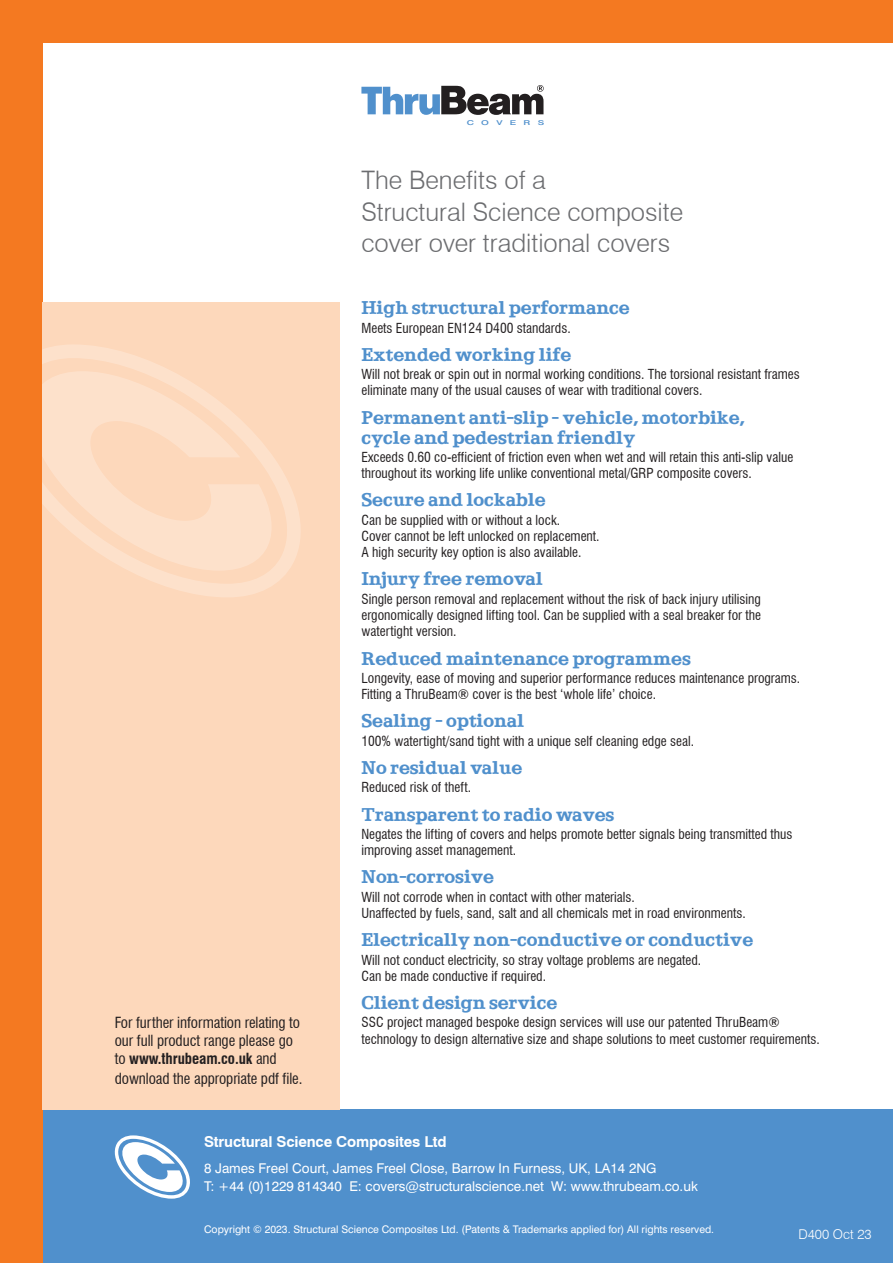
<style>
.page{position:relative;width:893px;height:1263px;background:#fff}
.page>*{position:absolute;margin:0;border:0;box-sizing:border-box;transform-origin:0 0}
.t1{font:300 25.5px/31.5px "Swiss 721 BT";color:#6c6d70}
.t2{font:16.5px/19.8px "Egyptian Boold";letter-spacing:-.01em;color:#5090cc}
.t3{font:condensed 15px/18px "Swiss 721 BT";letter-spacing:-.005em;color:#231f20}
.t4{font:700 15px "Swiss 721 BT";letter-spacing:-.01em;color:#fff}
.t5{font:condensed 13.5px/16.2px "Swiss 721 BT";color:#231f20}
.t6{font:13.5px/18px "Swiss 721 Roman";color:#fff}
.t7{font:300 13.5px "Swiss 721 BT";color:#fff}
.t8{font:10.5px "Swiss 721 Roman";color:#fff}
.t9{font:500 6.6px "Swiss 721 BT";letter-spacing:.73em;color:#5090cc;scale:1.5 1}
.s1{font-weight:700}
</style>
<div class="page">
<div style="left:0;top:1110px;width:893px;height:153px;background:#5090cc"></div>
<svg style="left:115px;top:1135px;width:75px;height:64px"></svg>
<div style="left:0;top:0;width:893px;height:43px;background:#f47921"></div>
<div style="left:0;top:0;width:43px;height:1263px;background:#f47921"></div>
<svg style="left:361px;top:85px;width:183px;height:30px"></svg>
<div style="left:43px;top:302px;width:297px;height:808px;background:#fdd8bb"></div>
<svg style="left:43px;top:345px;width:258px;height:252px"></svg>
<svg style="left:43px;top:371px;width:243px;height:200px;fill:#fde1cb"></svg>
<p class="t9" style="left:467px;top:119px;width:53px">COVERS</p>
<p class="t3" style="left:115px;top:1013px;width:187px">For further information relating to our full product range please go to <span class="s1">www.thrubeam.co.uk</span> and</p>
<p class="t3" style="left:115px;top:1069px;width:189px">download the appropriate pdf file.</p>
<h1 class="t1" style="left:361px;top:164px;width:323px">The Benefits of a<br>Structural Science composite cover over traditional covers</h1>
<p class="t2" style="left:361px;top:299px;width:270px">High structural performance</p>
<p class="t5" style="left:361px;top:320px;width:211px">Meets European EN124 D400 standards.</p>
<p class="t2" style="left:361px;top:346px;width:212px">Extended working life</p>
<p class="t5" style="left:361px;top:366px;width:440px">Will not break or spin out in normal working conditions. The torsional resistant frames eliminate many of the usual causes of wear with traditional covers.</p>
<p class="t2" style="left:361px;top:409px;width:385px">Permanent anti-slip - vehicle, motorbike, cycle and pedestrian friendly</p>
<p class="t5" style="left:361px;top:449px;width:433px">Exceeds 0.60 co-efficient of friction even when wet and will retain this anti-slip value throughout its working life unlike conventional metal/GRP composite covers.</p>
<p class="t2" style="left:361px;top:491px;width:186px">Secure and lockable</p>
<p class="t5" style="left:361px;top:512px;width:240px">Can be supplied with or without a lock.<br>Cover cannot be left unlocked on replacement.<br>A high security key option is also available.</p>
<p class="t2" style="left:361px;top:570px;width:183px">Injury free removal</p>
<p class="t5" style="left:361px;top:591px;width:401px;text-align:justify">Single person removal and replacement without the risk of back injury utilising ergonomically designed lifting tool. Can be supplied with a seal breaker for the watertight version.</p>
<p class="t2" style="left:361px;top:649px;width:331px">Reduced maintenance programmes</p>
<p class="t5" style="left:361px;top:670px;width:440px">Longevity, ease of moving and superior performance reduces maintenance programs.<br>Fitting a ThruBeam® cover is the best ‘whole life’ choice.</p>
<p class="t2" style="left:361px;top:712px;width:164px">Sealing - optional</p>
<p class="t5" style="left:361px;top:733px;width:334px">100% watertight/sand tight with a unique self cleaning edge seal.</p>
<p class="t2" style="left:361px;top:759px;width:162px">No residual value</p>
<p class="t5" style="left:361px;top:779px;width:111px">Reduced risk of theft.</p>
<p class="t2" style="left:361px;top:805px;width:255px">Transparent to radio waves</p>
<p class="t5" style="left:361px;top:826px;width:432px">Negates the lifting of covers and helps promote better signals being transmitted thus improving asset management.</p>
<p class="t2" style="left:361px;top:868px;width:134px">Non-corrosive</p>
<p class="t5" style="left:361px;top:889px;width:386px">Will not corrode when in contact with other materials.<br>Unaffected by fuels, sand, salt and all chemicals met in road environments.</p>
<p class="t2" style="left:361px;top:931px;width:393px">Electrically non-conductive or conductive</p>
<p class="t5" style="left:361px;top:951px;width:341px">Will not conduct electricity, so stray voltage problems are negated.<br>Can be made conductive if required.</p>
<p class="t2" style="left:361px;top:994px;width:197px">Client design service</p>
<p class="t5" style="left:361px;top:1014px;width:460px">SSC project managed bespoke design services will use our patented ThruBeam® technology to design alternative size and shape solutions to meet customer requirements.</p>
<p class="t4" style="left:204px;top:1132px;width:244px">Structural Science Composites Ltd</p>
<p class="t6" style="left:204px;top:1159px;width:495px">8 James Freel Court, James Freel Close, Barrow In Furness, UK, LA14 2NG<br>T: +44 (0)1229 814340 E: covers@structuralscience.net W: www.thrubeam.co.uk</p>
<p class="t8" style="left:204px;top:1222px;width:512px">Copyright © 2023. Structural Science Composites Ltd. (Patents &amp; Trademarks applied for) All rights reserved.</p>
<p class="t7" style="left:798px;top:1226px;width:75px">D400 Oct 23</p>
</div>
